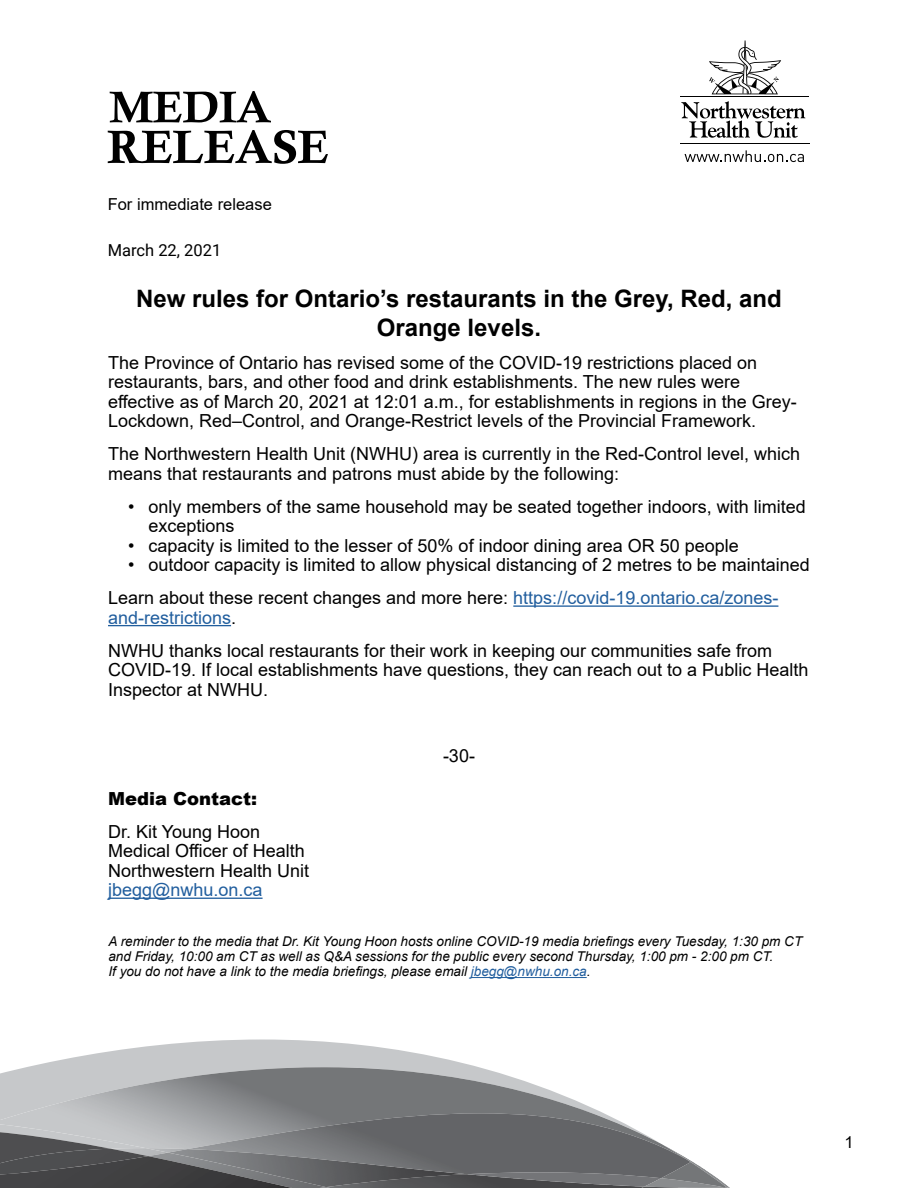
<style>
.page{position:relative;width:918px;height:1188px;background:#fff}
.page>*{position:absolute;margin:0;border:0;box-sizing:border-box;transform-origin:0 0}
.t1{font:700 24px/28.8px "Arial";color:#000;text-align:center}
.t2{font:18px/19.5px "Arial";color:#000}
.t3{font:18px "Arial";color:#215e9e}
.t4{font:900 18px "Arial";color:#000}
.t5{font:16.5px "Arial";color:#000}
.t6{font:16.5px "Roboto";color:#000}
.t7{font:italic 13.5px/15px "Arial";color:#000}
.s1{color:#215e9e}
</style>
<div class="page">
<svg style="left:28px;top:1040px;width:450px;height:27px;fill:#c6c8ca"></svg>
<img style="left:0;top:1067px;width:603px;height:62px">
<img style="left:661px;top:1162px;width:66px;height:25px">
<img style="left:644px;top:1187px;width:80px;height:1px">
<svg style="left:0;top:1129px;width:188px;height:27px;background:#949597"></svg>
<img style="left:644px;top:1178px;width:17px;height:9px">
<img style="left:188px;top:1113px;width:503px;height:65px">
<img style="left:0;top:1156px;width:303px;height:32px">
<img style="left:0;top:1160px;width:125px;height:17px">
<img style="left:326px;top:1174px;width:318px;height:14px">
<img style="left:168px;top:1149px;width:299px;height:38px">
<hr style="left:680px;top:144px;width:130px;height:1px;background:#000">
<svg style="left:685px;top:150px;width:119px;height:12px"></svg>
<svg style="left:681px;top:101px;width:124px;height:37px"></svg>
<hr style="left:680px;top:97px;width:129px;height:1px;background:#000">
<svg style="left:709px;top:41px;width:72px;height:54px"></svg>
<svg style="left:110px;top:91px;width:161px;height:31px"></svg>
<svg style="left:108px;top:130px;width:220px;height:34px"></svg>
<hr style="left:513px;top:605px;width:265px;height:2px;background:#215e9e">
<hr style="left:108px;top:625px;width:123px;height:1px;background:#215e9e">
<hr style="left:108px;top:898px;width:155px;height:1px;background:#215e9e">
<hr style="left:471px;top:977px;width:116px;height:1px;background:#215e9e">
<p class="t5" style="left:108px;top:193px;width:166px">For immediate release</p>
<p class="t6" style="left:108px;top:239px;width:115px">March 22, 2021</p>
<h1 class="t1" style="left:136px;top:284px;width:647px">New rules for Ontario’s restaurants in the Grey, Red, and<br>Orange levels.</h1>
<p class="t2" style="left:108px;top:353px;width:690px">The Province of Ontario has revised some of the COVID-19 restrictions placed on restaurants, bars, and other food and drink establishments. The new rules were effective as of March 20, 2021 at 12:01 a.m., for establishments in regions in the Grey-Lockdown, Red–Control, and Orange-Restrict levels of the Provincial Framework.</p>
<p class="t2" style="left:108px;top:444px;width:694px">The Northwestern Health Unit (NWHU) area is currently in the Red-Control level, which means that restaurants and patrons must abide by the following:</p>
<p class="t2" style="left:149px;top:496px;width:659px;text-indent:-20px">• only members of the same household may be seated together indoors, with limited exceptions</p>
<p class="t2" style="left:128px;top:535px;width:612px">• capacity is limited to the lesser of 50% of indoor dining area OR 50 people</p>
<p class="t2" style="left:108px;top:548px;width:703px;line-height:33px;text-indent:20px">• outdoor capacity is limited to allow physical distancing of 2 metres to be maintained<br>Learn about these recent changes and more here: <span class="s1">https://covid-19.ontario.ca/zones-</span></p>
<p class="t2" style="left:108px;top:601px;width:666px;line-height:33px"><span class="s1">and-restrictions</span>.<br>NWHU thanks local restaurants for their work in keeping our communities safe from</p>
<p class="t2" style="left:108px;top:660px;width:702px">COVID-19. If local establishments have questions, they can reach out to a Public Health<br>Inspector at NWHU.</p>
<p class="t2" style="left:443px;top:745px;width:34px">-30-</p>
<p class="t4" style="left:108px;top:785px;width:151px">Media Contact:</p>
<p class="t2" style="left:108px;top:822px;width:203px">Dr. Kit Young Hoon<br>Medical Officer of Health<br>Northwestern Health Unit</p>
<p class="t3" style="left:108px;top:878px;width:156px">jbegg@nwhu.on.ca</p>
<p class="t7" style="left:108px;top:934px;width:695px">A reminder to the media that Dr. Kit Young Hoon hosts online COVID-19 media briefings every Tuesday, 1:30 pm CT and Friday, 10:00 am CT as well as Q&amp;A sessions for the public every second Thursday, 1:00 pm - 2:00 pm CT.<br>If you do not have a link to the media briefings, please email <span class="s1">jbegg@nwhu.on.ca</span>.</p>
<p class="t5" style="left:844px;top:1130px;width:11px">1</p>
</div>
